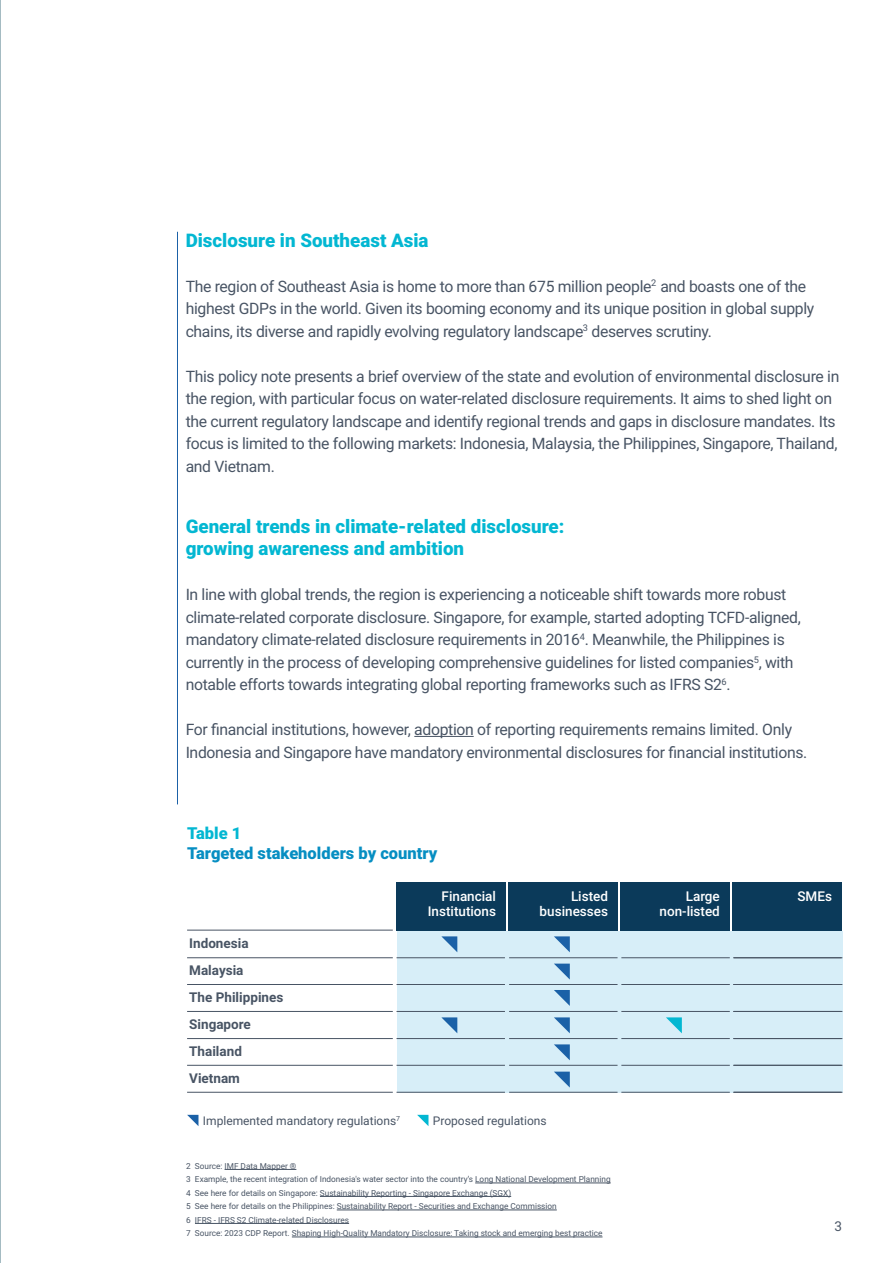
<style>
.page{position:relative;width:893px;height:1263px;background:#fff}
.page>*{position:absolute;margin:0;border:0;box-sizing:border-box;transform-origin:0 0}
.t1{font:900 18.75px/22.5px "Roboto";color:#03b7d2}
.t2{font:900 16.5px "Roboto";color:#068ec2}
.t3{font:900 16.5px "Roboto";color:#03b7d2}
.t4{font:15.75px/22.5px "Roboto";letter-spacing:-.02em;color:#485464}
.t5{font:500 13.5px/15.8px "Roboto";color:#fff;text-align:right}
.t6{font:700 13.5px/27px "Roboto";color:#485464}
.t7{font:13.5px "Roboto";color:#485464}
.t8{font:12px "Roboto";color:#485464}
.t9{font:8.25px/13.5px "Roboto";color:#485464}
</style>
<div class="page">
<div style="left:397px;top:931px;width:445px;height:162px;background:#d7eef8"></div>
<hr style="left:0;top:0;width:1px;height:1263px;background:#a4bbc2">
<hr style="left:414px;top:736px;width:60px;height:1px;background:#485464">
<hr style="left:177px;top:232px;width:1px;height:572px;background:#1b61a7">
<hr style="left:225px;top:1169px;width:71px;height:1px;background:#485464">
<hr style="left:475px;top:1183px;width:136px;height:1px;background:#485464">
<hr style="left:320px;top:1196px;width:191px;height:1px;background:#485464">
<hr style="left:337px;top:1210px;width:220px;height:1px;background:#485464">
<hr style="left:195px;top:1223px;width:154px;height:1px;background:#485464">
<hr style="left:292px;top:1237px;width:310px;height:1px;background:#485464">
<div style="left:397px;top:882px;width:109px;height:48px;background:#0b3a5a"></div>
<div style="left:509px;top:882px;width:109px;height:48px;background:#0b3a5a"></div>
<div style="left:621px;top:882px;width:109px;height:48px;background:#0b3a5a"></div>
<div style="left:733px;top:882px;width:109px;height:48px;background:#0b3a5a"></div>
<hr style="left:187px;top:957px;width:206px;height:1px;background:#485464">
<hr style="left:396px;top:957px;width:109px;height:1px;background:#485464">
<hr style="left:509px;top:957px;width:109px;height:1px;background:#485464">
<hr style="left:621px;top:957px;width:109px;height:1px;background:#485464">
<hr style="left:734px;top:957px;width:108px;height:1px;background:#485464">
<hr style="left:733px;top:957px;width:108px;height:1px;background:#485464">
<hr style="left:187px;top:930px;width:206px;height:1px;background:#485464">
<hr style="left:187px;top:1038px;width:206px;height:1px;background:#485464">
<hr style="left:396px;top:1038px;width:109px;height:1px;background:#485464">
<hr style="left:509px;top:1038px;width:109px;height:1px;background:#485464">
<hr style="left:621px;top:1038px;width:109px;height:1px;background:#485464">
<hr style="left:734px;top:1038px;width:108px;height:1px;background:#485464">
<hr style="left:733px;top:1038px;width:108px;height:1px;background:#485464">
<hr style="left:187px;top:984px;width:206px;height:1px;background:#485464">
<hr style="left:396px;top:984px;width:109px;height:1px;background:#485464">
<hr style="left:509px;top:984px;width:109px;height:1px;background:#485464">
<hr style="left:621px;top:984px;width:109px;height:1px;background:#485464">
<hr style="left:734px;top:984px;width:108px;height:1px;background:#485464">
<hr style="left:733px;top:984px;width:108px;height:1px;background:#485464">
<hr style="left:187px;top:1065px;width:206px;height:1px;background:#485464">
<hr style="left:396px;top:1065px;width:109px;height:1px;background:#485464">
<hr style="left:509px;top:1065px;width:109px;height:1px;background:#485464">
<hr style="left:621px;top:1065px;width:109px;height:1px;background:#485464">
<hr style="left:734px;top:1065px;width:108px;height:1px;background:#485464">
<hr style="left:733px;top:1065px;width:108px;height:1px;background:#485464">
<hr style="left:187px;top:1011px;width:206px;height:1px;background:#485464">
<hr style="left:396px;top:1011px;width:109px;height:1px;background:#485464">
<hr style="left:509px;top:1011px;width:109px;height:1px;background:#485464">
<hr style="left:621px;top:1011px;width:109px;height:1px;background:#485464">
<hr style="left:734px;top:1011px;width:108px;height:1px;background:#485464">
<hr style="left:733px;top:1011px;width:108px;height:1px;background:#485464">
<hr style="left:187px;top:1092px;width:206px;height:1px;background:#485464">
<hr style="left:396px;top:1092px;width:109px;height:1px;background:#485464">
<hr style="left:509px;top:1092px;width:109px;height:1px;background:#485464">
<hr style="left:621px;top:1092px;width:109px;height:1px;background:#485464">
<hr style="left:734px;top:1092px;width:108px;height:1px;background:#485464">
<hr style="left:733px;top:1092px;width:108px;height:1px;background:#485464">
<svg style="left:187px;top:1115px;width:11px;height:11px"></svg>
<svg style="left:554px;top:936px;width:16px;height:16px"></svg>
<svg style="left:441px;top:936px;width:16px;height:16px"></svg>
<svg style="left:554px;top:963px;width:16px;height:16px"></svg>
<svg style="left:554px;top:990px;width:16px;height:16px"></svg>
<svg style="left:554px;top:1017px;width:16px;height:16px"></svg>
<svg style="left:666px;top:1017px;width:16px;height:16px"></svg>
<svg style="left:441px;top:1017px;width:16px;height:16px"></svg>
<svg style="left:554px;top:1044px;width:16px;height:16px"></svg>
<svg style="left:554px;top:1071px;width:16px;height:16px"></svg>
<svg style="left:417px;top:1115px;width:11px;height:11px"></svg>
<p class="t1" style="left:186px;top:228px;width:244px">Disclosure in Southeast Asia</p>
<p class="t4" style="left:186px;top:274px;width:630px">The region of Southeast Asia is home to more than 675 million people<sup>2</sup> and boasts one of the highest GDPs in the world. Given its booming economy and its unique position in global supply chains, its diverse and rapidly evolving regulatory landscape<sup>3</sup> deserves scrutiny.</p>
<p class="t4" style="left:186px;top:364px;width:655px">This policy note presents a brief overview of the state and evolution of environmental disclosure in the region, with particular focus on water-related disclosure requirements. It aims to shed light on the current regulatory landscape and identify regional trends and gaps in disclosure mandates. Its focus is limited to the following markets: Indonesia, Malaysia, the Philippines, Singapore, Thailand, and Vietnam.</p>
<p class="t1" style="left:186px;top:514px;width:380px">General trends in climate-related disclosure: growing awareness and ambition</p>
<p class="t4" style="left:186px;top:583px;width:617px">In line with global trends, the region is experiencing a noticeable shift towards more robust climate-related corporate disclosure. Singapore, for example, started adopting TCFD-aligned, mandatory climate-related disclosure requirements in 2016<sup>4</sup>. Meanwhile, the Philippines is currently in the process of developing comprehensive guidelines for listed companies<sup>5</sup>, with notable efforts towards integrating global reporting frameworks such as IFRS S2<sup>6</sup>.</p>
<p class="t4" style="left:186px;top:718px;width:623px">For financial institutions, however, adoption of reporting requirements remains limited. Only<br>Indonesia and Singapore have mandatory environmental disclosures for financial institutions.</p>
<p class="t3" style="left:187px;top:822px;width:56px">Table 1</p>
<p class="t2" style="left:187px;top:841px;width:252px">Targeted stakeholders by country</p>
<p class="t6" style="left:189px;top:929px;width:96px">Indonesia<br>Malaysia<br>The Philippines<br>Singapore<br>Thailand<br>Vietnam</p>
<p class="t5" style="left:428px;top:887px;width:70px">Financial<br>Institutions</p>
<p class="t5" style="left:540px;top:887px;width:70px">Listed businesses</p>
<p class="t5" style="left:659px;top:887px;width:62px">Large non-listed</p>
<p class="t5" style="left:797px;top:887px;width:36px">SMEs</p>
<p class="t8" style="left:203px;top:1112px;width:199px">Implemented mandatory regulations<sup>7</sup></p>
<p class="t8" style="left:433px;top:1112px;width:115px">Proposed regulations</p>
<p class="t9" style="left:186px;top:1159px;width:426px">2 Source: IMF Data Mapper ®<br>3 Example, the recent integration of Indonesia's water sector into the country’s Long National Development Planning 4 See here for details on Singapore: Sustainability Reporting - Singapore Exchange (SGX)<br>5 See here for details on the Philippines: Sustainability Report - Securities and Exchange Commission<br>6 IFRS - IFRS S2 Climate-related Disclosures<br>7 Source: 2023 CDP Report. Shaping High-Quality Mandatory Disclosure: Taking stock and emerging best practice</p>
<p class="t7" style="left:834px;top:1216px;width:9px">3</p>
</div>
